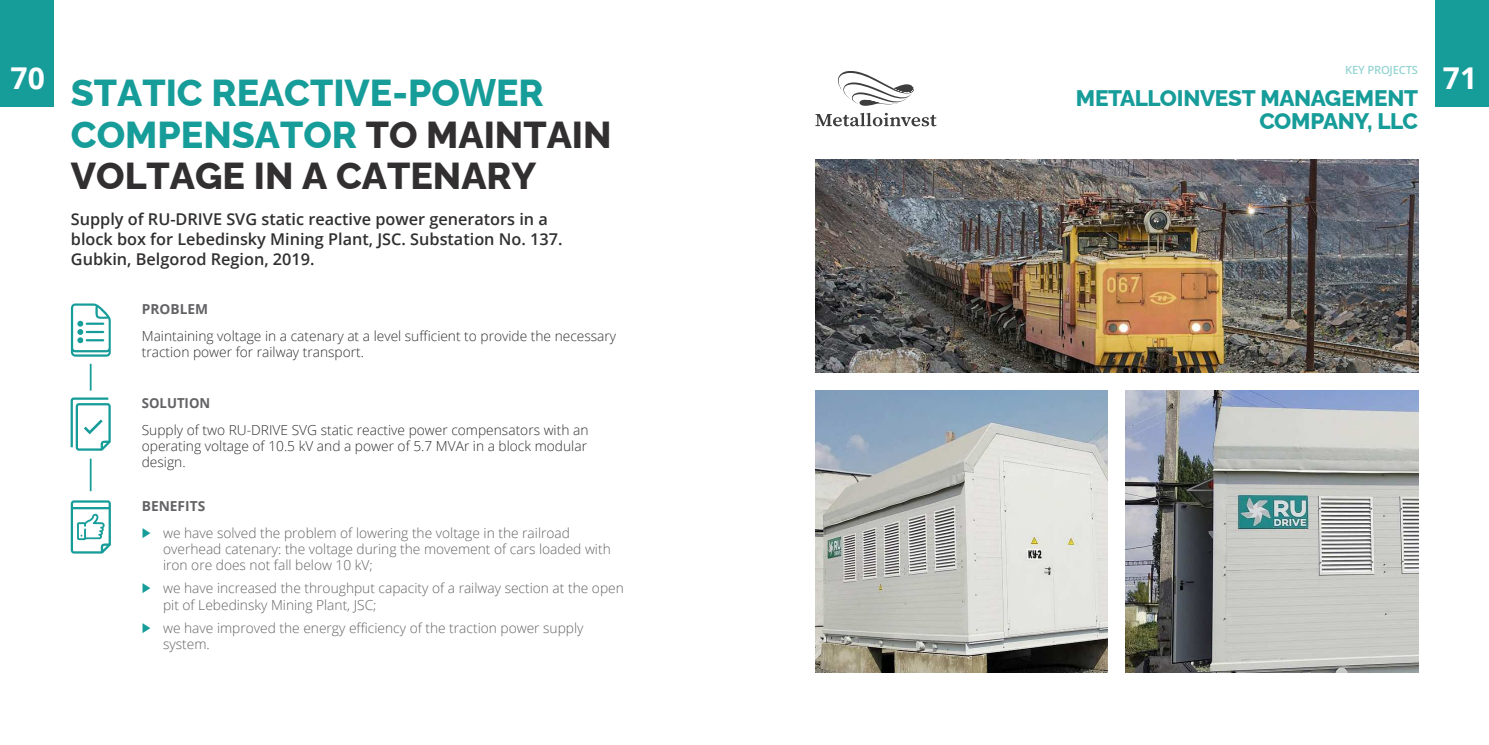
<style>
.page{position:relative;width:1489px;height:745px;background:#fff}
.page>*{position:absolute;margin:0;border:0;box-sizing:border-box;transform-origin:0 0}
.t1{font:800 37.5px/41.2px "Raleway";color:#169c99}
.t2{font:700 30px "Open Sans";color:#fff}
.t3{font:800 22.5px/22.5px "Raleway";letter-spacing:-.02em;color:#169c99;text-align:right}
.t4{font:600 16.25px/20px "Open Sans";color:#312f30}
.t5{font:300 13.75px/16.2px "Open Sans";color:#636366}
.t6{font:300 13.75px/16.2px "Open Sans";color:#312f30}
.t7{font:700 13.75px "Open Sans";color:#636366}
.t8{font:700 13.75px "Open Sans";color:#636366;scale:.96 1}
.t9{font:600 11.25px "Open Sans";letter-spacing:-.02em;color:#96d5d2}
.s1{font-family:"Open Sans";font-weight:700}
.s2{color:#312f30}
</style>
<div class="page">
<div style="left:0;top:0;width:53px;height:106px;background:#169c99"></div>
<svg style="left:71px;top:303px;width:40px;height:53px"></svg>
<svg style="left:71px;top:397px;width:40px;height:53px"></svg>
<svg style="left:71px;top:500px;width:40px;height:53px"></svg>
<hr style="left:90px;top:363px;width:2px;height:27px;background:#169c99">
<hr style="left:90px;top:458px;width:2px;height:33px;background:#169c99">
<div style="left:1435px;top:0;width:53px;height:106px;background:#169c99"></div>
<img style="left:815px;top:159px;width:602px;height:213px">
<svg style="left:838px;top:71px;width:76px;height:35px"></svg>
<svg style="left:815px;top:113px;width:121px;height:13px"></svg>
<img style="left:815px;top:390px;width:292px;height:282px">
<img style="left:1125px;top:390px;width:292px;height:282px">
<h2 class="t2" style="left:11px;top:66px;width:36px">70</h2>
<h1 class="t1" style="left:71px;top:74px;width:542px">STATIC REACTIVE-PO<span class="s1">W</span>ER<br>COMPENSATOR <span class="s2">TO MAINTAIN<br>VOLTAGE IN A CATENARY</span></h1>
<p class="t4" style="left:71px;top:211px;width:493px">Supply of RU-DRIVE SVG static reactive power generators in a block box for Lebedinsky Mining Plant, JSC. Substation No. 137.<br>Gubkin, Belgorod Region, 2019.</p>
<p class="t7" style="left:142px;top:303px;width:68px">PROBLEM</p>
<p class="t6" style="left:142px;top:328px;width:476px">Maintaining voltage in a catenary at a level sufficient to provide the necessary traction power for railway transport.</p>
<p class="t8" style="left:142px;top:397px;width:73px">SOLUTION</p>
<p class="t6" style="left:142px;top:422px;width:448px;text-align:justify">Supply of two RU-DRIVE SVG static reactive power compensators with an operating voltage of 10.5 kV and a power of 5.7 MVAr in a block modular design.</p>
<p class="t7" style="left:142px;top:500px;width:65px">BENEFITS</p>
<p class="t5" style="left:163px;top:525px;width:449px">we have solved the problem of lowering the voltage in the railroad overhead catenary: the voltage during the movement of cars loaded with iron ore does not fall below 10 kV;</p>
<p class="t5" style="left:163px;top:581px;width:462px">we have increased the throughput capacity of a railway section at the open pit of Lebedinsky Mining Plant, JSC;</p>
<p class="t5" style="left:163px;top:621px;width:422px">we have improved the energy efficiency of the traction power supply system.</p>
<p class="t9" style="left:1344px;top:66px;width:74px">KEY PROJECTS</p>
<h3 class="t3" style="left:1075px;top:88px;width:344px">METALLOINVEST MANAGEMENT<br>COMPANY, LLC</h3>
<h2 class="t2" style="left:1442px;top:66px;width:36px">71</h2>
</div>
